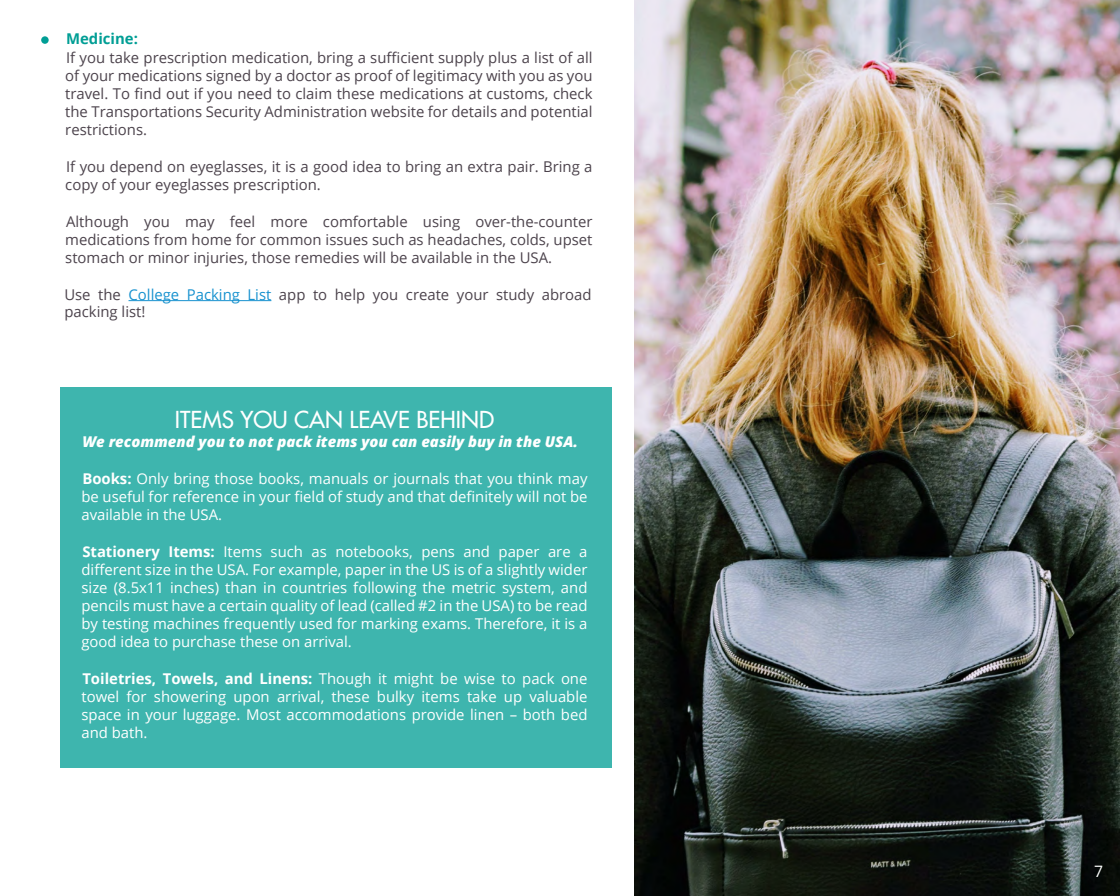
<style>
.page{position:relative;width:1120px;height:896px;background:#fff}
.page>*{position:absolute;margin:0;border:0;box-sizing:border-box;transform-origin:0 0}
.t1{font:22.75px "Futura";color:#fff}
.t2{font:15.75px "Open Sans";color:#fff}
.t3{font:14.88px/17.8px "Open Sans";color:#fff;text-align:justify}
.t4{font:14.88px/17.8px "Open Sans";color:#4c434c;text-align:justify}
.t5{font:italic 800 14.88px "Open Sans";color:#fff}
.t6{font:700 14.88px "Open Sans";color:#009e95}
.s1{color:#1892cf}
.s2{font-weight:700}
</style>
<div class="page">
<img style="left:634px;top:0;width:486px;height:896px">
<hr style="left:129px;top:300px;width:142px;height:1px;background:#1892cf">
<div style="left:60px;top:387px;width:552px;height:381px;background:#3eb5ae"></div>
<div style="left:41px;top:36px;width:8px;height:8px;background:#009e95;border-radius:50%"></div>
<p class="t6" style="left:66px;top:28px;width:73px">Medicine:</p>
<p class="t4" style="left:65px;top:48px;width:529px">If you take prescription medication, bring a sufficient supply plus a list of all of your medications signed by a doctor as proof of legitimacy with you as you travel. To find out if you need to claim these medications at customs, check the Transportations Security Administration website for details and potential restrictions.</p>
<p class="t4" style="left:65px;top:157px;width:529px">If you depend on eyeglasses, it is a good idea to bring an extra pair. Bring a copy of your eyeglasses prescription.</p>
<p class="t4" style="left:65px;top:213px;width:529px">Although you may feel more comfortable using over-the-counter medications from home for common issues such as headaches, colds, upset stomach or minor injuries, those remedies will be available in the USA.</p>
<p class="t4" style="left:64px;top:285px;width:529px">Use the <span class="s1">College Packing List</span> app to help you create your study abroad packing list!</p>
<h1 class="t1" style="left:175px;top:405px;width:321px">ITEMS YOU CAN LEAVE BEHIND</h1>
<p class="t5" style="left:82px;top:430px;width:497px">We recommend you to not pack items you can easily buy in the USA.</p>
<p class="t3" style="left:81px;top:469px;width:508px"><span class="s2">Books:</span> Only bring those books, manuals or journals that you think may be useful for reference in your field of study and that definitely will not be available in the USA.</p>
<p class="t3" style="left:81px;top:543px;width:508px"><span class="s2">Stationery Items:</span> Items such as notebooks, pens and paper are a different size in the USA. For example, paper in the US is of a slightly wider size (8.5x11 inches) than in countries following the metric system, and pencils must have a certain quality of lead (called #2 in the USA) to be read by testing machines frequently used for marking exams. Therefore, it is a good idea to purchase these on arrival.</p>
<p class="t3" style="left:81px;top:669px;width:508px"><span class="s2">Toiletries, Towels, and Linens:</span> Though it might be wise to pack one towel for showering upon arrival, these bulky items take up valuable space in your luggage. Most accommodations provide linen – both bed and bath.</p>
<p class="t2" style="left:1094px;top:861px;width:11px">7</p>
</div>
